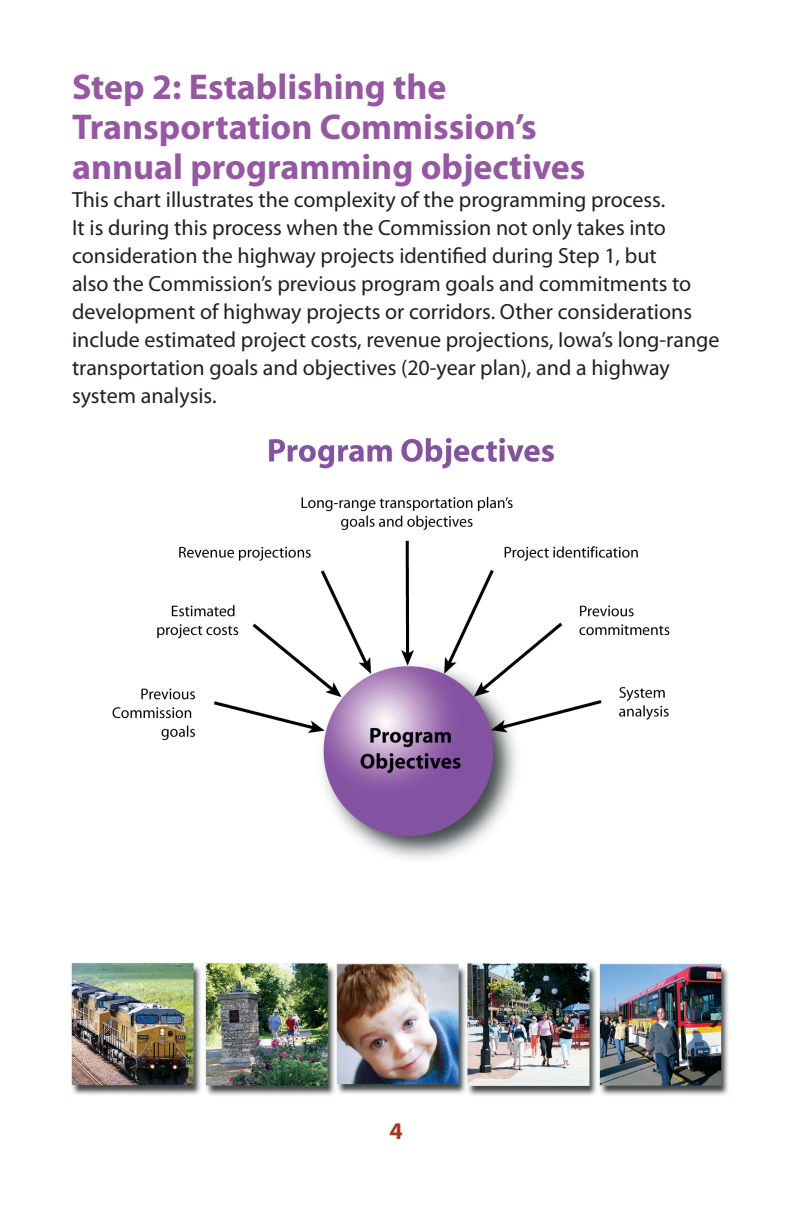
<style>
.page{position:relative;width:792px;height:1224px;background:#fff}
.page>*{position:absolute;margin:0;border:0;box-sizing:border-box;transform-origin:0 0}
.t1{font:700 36px/40px "Myriad Pro";color:#9657a3}
.t2{font:700 24px "Myriad Pro";color:#a73823}
.t3{font:22px/28px "Myriad Pro";color:#231f20}
</style>
<div class="page">
<img style="left:71px;top:962px;width:658px;height:134px">
<img style="left:112px;top:437px;width:558px;height:423px">
<h1 class="t1" style="left:72px;top:66px;width:515px">Step 2: Establishing the<br>Transportation Commission’s annual programming objectives</h1>
<p class="t3" style="left:72px;top:185px;width:649px">This chart illustrates the complexity of the programming process.<br>It is during this process when the Commission not only takes into consideration the highway projects identified during Step 1, but<br>also the Commission’s previous program goals and commitments to development of highway projects or corridors. Other considerations include estimated project costs, revenue projections, Iowa’s long-range transportation goals and objectives (20-year plan), and a highway system analysis.</p>
<p class="t2" style="left:389px;top:1115px;width:15px">4</p>
</div>
